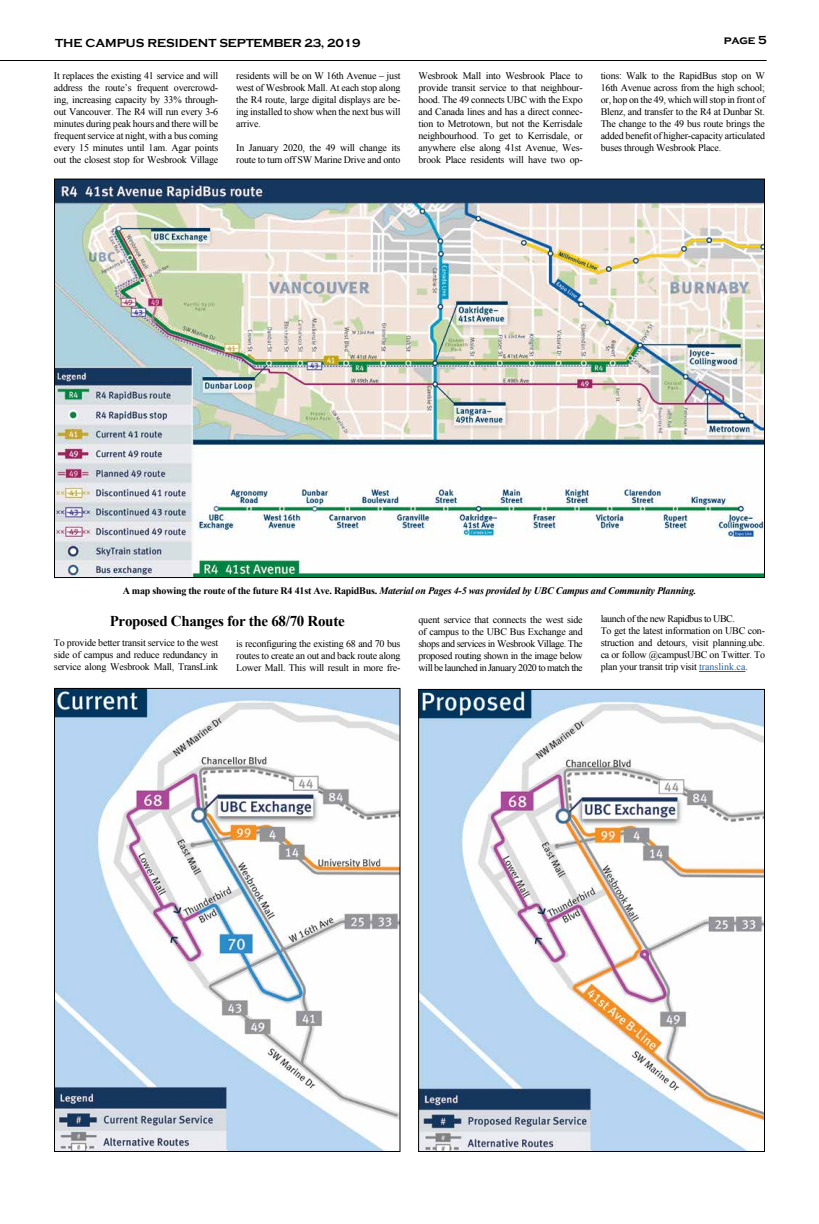
<style>
.page{position:relative;width:819px;height:1224px;background:#fff}
.page>*{position:absolute;margin:0;border:0;box-sizing:border-box;transform-origin:0 0}
.t1{font:700 15px "Times New Roman";letter-spacing:-.02em;color:#000}
.t2{font:700 12px "Copperplate Gothic";letter-spacing:-.02em;color:#000}
.t3{font:10px/12px "Times New Roman";letter-spacing:-.02em;color:#000;text-align:justify}
.t4{font:italic 700 10px "Times New Roman";letter-spacing:-.02em;color:#000}
.s1{font-style:normal}
.s2{color:#215e9e}
</style>
<div class="page">
<hr style="left:0;top:60px;width:767px;height:1px;background:#000">
<img style="left:56px;top:181px;width:707px;height:395px">
<img style="left:56px;top:690px;width:342px;height:460px">
<div style="left:54px;top:688px;width:346px;height:464px;border:1px solid #000"></div>
<img style="left:420px;top:691px;width:343px;height:459px">
<div style="left:418px;top:689px;width:347px;height:463px;border:1px solid #000"></div>
<hr style="left:699px;top:671px;width:46px;height:1px;background:#215e9e">
<p class="t2" style="left:55px;top:37px;width:307px">THE CAMPUS RESIDENT SEPTEMBER 23, 2019</p>
<p class="t2" style="left:724px;top:34px;width:44px">page 5</p>
<p class="t3" style="left:54px;top:69px;width:166px">It replaces the existing 41 service and will address the route’s frequent overcrowd&shy;ing, increasing capacity by 33% through&shy;out Vancouver. The R4 will run every 3-6 minutes during peak hours and there will be frequent service at night, with a bus coming every 15 minutes until 1am. Agar points out the closest stop for Wesbrook Village</p>
<p class="t3" style="left:236px;top:69px;width:166px">residents will be on W 16th Avenue – just west of Wesbrook Mall. At each stop along the R4 route, large digital displays are be&shy;ing installed to show when the next bus will arrive.</p>
<p class="t3" style="left:236px;top:141px;width:166px">In January 2020, the 49 will change its route to turn off SW Marine Drive and onto</p>
<p class="t3" style="left:418px;top:69px;width:166px">Wesbrook Mall into Wesbrook Place to provide transit service to that neighbour&shy;hood. The 49 connects UBC with the Expo and Canada lines and has a direct connec&shy;tion to Metrotown, but not the Kerrisdale neighbourhood. To get to Kerrisdale, or anywhere else along 41st Avenue, Wes&shy;brook Place residents will have two op-</p>
<p class="t3" style="left:601px;top:69px;width:166px">tions: Walk to the RapidBus stop on W 16th Avenue across from the high school; or, hop on the 49, which will stop in front of Blenz, and transfer to the R4 at Dunbar St.<br>The change to the 49 bus route brings the added benefit of higher-capacity articulated buses through Wesbrook Place.</p>
<p class="t4" style="left:123px;top:583px;width:575px"><span class="s1">A map showing the route of the future R4 41st Ave. RapidBus.</span> Material on Pages 4-5 was provided by UBC Campus and Community Planning.</p>
<h1 class="t1" style="left:110px;top:611px;width:236px">Proposed Changes for the 68/70 Route</h1>
<p class="t3" style="left:54px;top:637px;width:166px">To provide better transit service to the west side of campus and reduce redundancy in service along Wesbrook Mall, TransLink</p>
<p class="t3" style="left:236px;top:637px;width:166px">is reconfiguring the existing 68 and 70 bus routes to create an out and back route along Lower Mall. This will result in more fre-</p>
<p class="t3" style="left:418px;top:614px;width:166px">quent service that connects the west side of campus to the UBC Bus Exchange and shops and services in Wesbrook Village. The proposed routing shown in the image below will be launched in January 2020 to match the</p>
<p class="t3" style="left:601px;top:613px;width:166px;text-align:left">launch of the new Rapidbus to UBC.<br>To get the latest information on UBC con&shy;struction and detours, visit planning.ubc. ca or follow @campusUBC on Twitter. To plan your transit trip visit <span class="s2">translink.ca</span>.</p>
</div>
